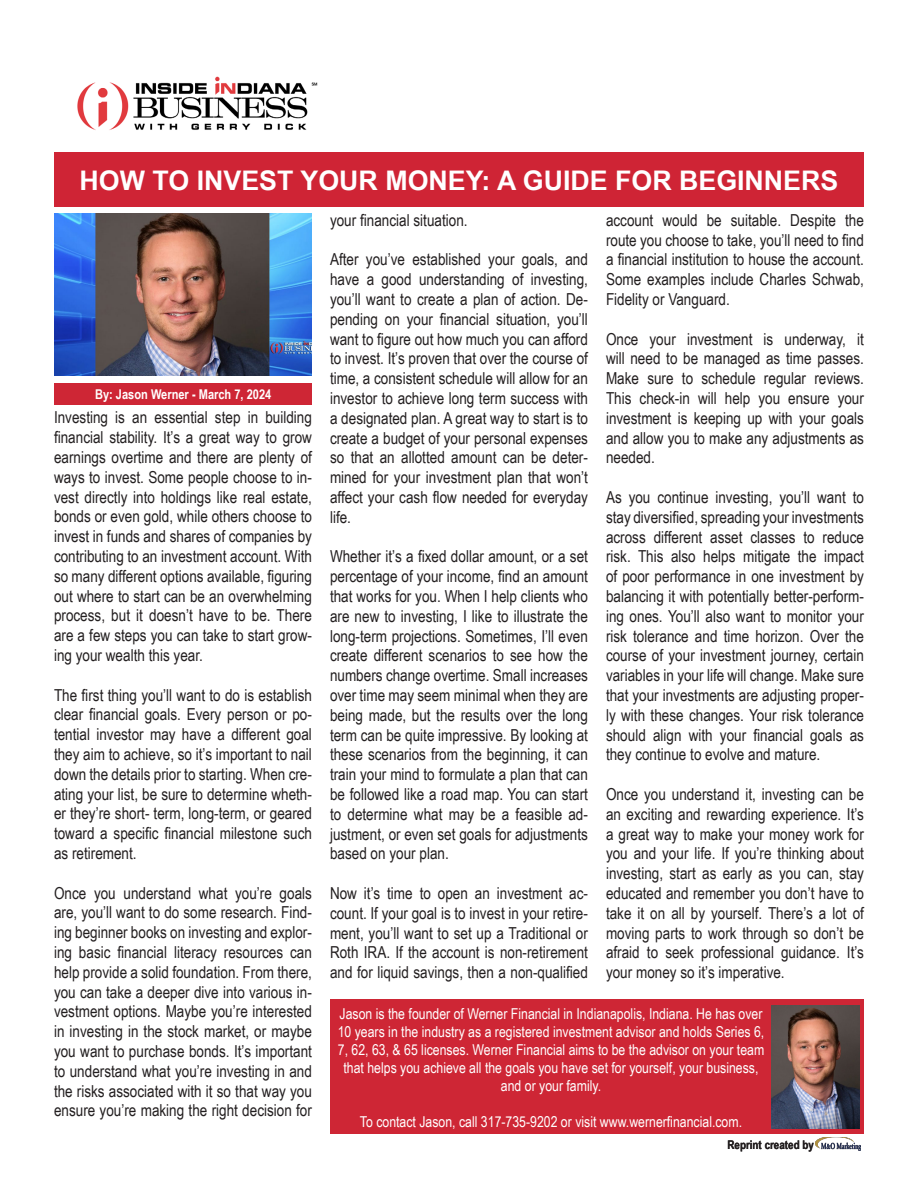
<style>
.page{position:relative;width:918px;height:1188px;background:#fff}
.page>*{position:absolute;margin:0;border:0;box-sizing:border-box;transform-origin:0 0}
.t1{font:700 27px "Arial Narrow";color:#fff;scale:1.21 1}
.t2{font:16.5px/19.8px "Arial Narrow";color:#231f20;text-align:justify}
.t3{font:15px/18px "Arial Narrow";color:#fff;text-align:center}
.t4{font:700 13.5px "Arial Narrow";color:#fff}
.t5{font:700 12px "Arial Narrow";color:#231f20}
</style>
<div class="page">
<img style="left:815px;top:1137px;width:46px;height:14px">
<div style="left:330px;top:999px;width:533px;height:134px;background:#ce2635"></div>
<img style="left:771px;top:1006px;width:88px;height:122px">
<div style="left:54px;top:383px;width:258px;height:22px;background:#ce2635"></div>
<img style="left:54px;top:214px;width:258px;height:162px">
<div style="left:54px;top:152px;width:810px;height:55px;background:#cf2435"></div>
<img style="left:77px;top:76px;width:241px;height:54px">
<p class="t1" style="left:80px;top:160px;width:629px">HOW TO INVEST YOUR MONEY: A GUIDE FOR BEGINNERS</p>
<p class="t4" style="left:95px;top:384px;width:178px">By: Jason Werner - March 7, 2024</p>
<p class="t2" style="left:54px;top:407px;width:260px">Investing is an essential step in building financial stability. It’s a great way to grow earnings overtime and there are plenty of ways to invest. Some people choose to in&shy;vest directly into holdings like real estate, bonds or even gold, while others choose to invest in funds and shares of companies by contributing to an investment account. With so many different options available, figuring out where to start can be an overwhelming process, but it doesn’t have to be. There are a few steps you can take to start grow&shy;ing your wealth this year.</p>
<p class="t2" style="left:54px;top:684px;width:260px">The first thing you’ll want to do is establish clear financial goals. Every person or po&shy;tential investor may have a different goal they aim to achieve, so it’s important to nail down the details prior to starting. When cre&shy;ating your list, be sure to determine wheth&shy;er they’re short- term, long-term, or geared toward a specific financial milestone such as retirement.</p>
<p class="t2" style="left:54px;top:882px;width:260px">Once you understand what you’re goals are, you’ll want to do some research. Find&shy;ing beginner books on investing and explor&shy;ing basic financial literacy resources can help provide a solid foundation. From there, you can take a deeper dive into various in&shy;vestment options. Maybe you’re interested in investing in the stock market, or maybe you want to purchase bonds. It’s important to understand what you’re investing in and the risks associated with it so that way you ensure you’re making the right decision for</p>
<p class="t2" style="left:330px;top:210px;width:139px">your financial situation.</p>
<p class="t2" style="left:330px;top:249px;width:260px">After you’ve established your goals, and have a good understanding of investing, you’ll want to create a plan of action. De&shy;pending on your financial situation, you’ll want to figure out how much you can afford to invest. It’s proven that over the course of time, a consistent schedule will allow for an investor to achieve long term success with a designated plan. A great way to start is to create a budget of your personal expenses so that an allotted amount can be deter&shy;mined for your investment plan that won’t affect your cash flow needed for everyday life.</p>
<p class="t2" style="left:330px;top:546px;width:260px">Whether it’s a fixed dollar amount, or a set percentage of your income, find an amount that works for you. When I help clients who are new to investing, I like to illustrate the long-term projections. Sometimes, I’ll even create different scenarios to see how the numbers change overtime. Small increases over time may seem minimal when they are being made, but the results over the long term can be quite impressive. By looking at these scenarios from the beginning, it can train your mind to formulate a plan that can be followed like a road map. You can start to determine what may be a feasible ad&shy;justment, or even set goals for adjustments based on your plan.</p>
<p class="t2" style="left:330px;top:883px;width:260px">Now it’s time to open an investment ac&shy;count. If your goal is to invest in your retire&shy;ment, you’ll want to set up a Traditional or Roth IRA. If the account is non-retirement and for liquid savings, then a non-qualified</p>
<p class="t2" style="left:606px;top:210px;width:259px">account would be suitable. Despite the route you choose to take, you’ll need to find a financial institution to house the account.<br>Some examples include Charles Schwab, Fidelity or Vanguard.</p>
<p class="t2" style="left:606px;top:328px;width:259px">Once your investment is underway, it will need to be managed as time passes.<br>Make sure to schedule regular reviews.<br>This check-in will help you ensure your investment is keeping up with your goals and allow you to make any adjustments as needed.</p>
<p class="t2" style="left:606px;top:487px;width:260px">As you continue investing, you’ll want to stay diversified, spreading your investments across different asset classes to reduce risk. This also helps mitigate the impact of poor performance in one investment by balancing it with potentially better-perform&shy;ing ones. You’ll also want to monitor your risk tolerance and time horizon. Over the course of your investment journey, certain variables in your life will change. Make sure that your investments are adjusting proper&shy;ly with these changes. Your risk tolerance should align with your financial goals as they continue to evolve and mature.</p>
<p class="t2" style="left:606px;top:784px;width:259px">Once you understand it, investing can be an exciting and rewarding experience. It’s a great way to make your money work for you and your life. If you’re thinking about investing, start as early as you can, stay educated and remember you don’t have to take it on all by yourself. There’s a lot of moving parts to work through so don’t be afraid to seek professional guidance. It’s your money so it’s imperative.</p>
<p class="t3" style="left:338px;top:1004px;width:428px">Jason is the founder of Werner Financial in Indianapolis, Indiana. He has over 10 years in the industry as a registered investment advisor and holds Series 6, 7, 62, 63, &amp; 65 licenses. Werner Financial aims to be the advisor on your team that helps you achieve all the goals you have set for yourself, your business, and or your family.</p>
<p class="t3" style="left:360px;top:1112px;width:384px">To contact Jason, call 317-735-9202 or visit www.wernerfinancial.com.</p>
<p class="t5" style="left:728px;top:1135px;width:88px">Reprint created by</p>
</div>
